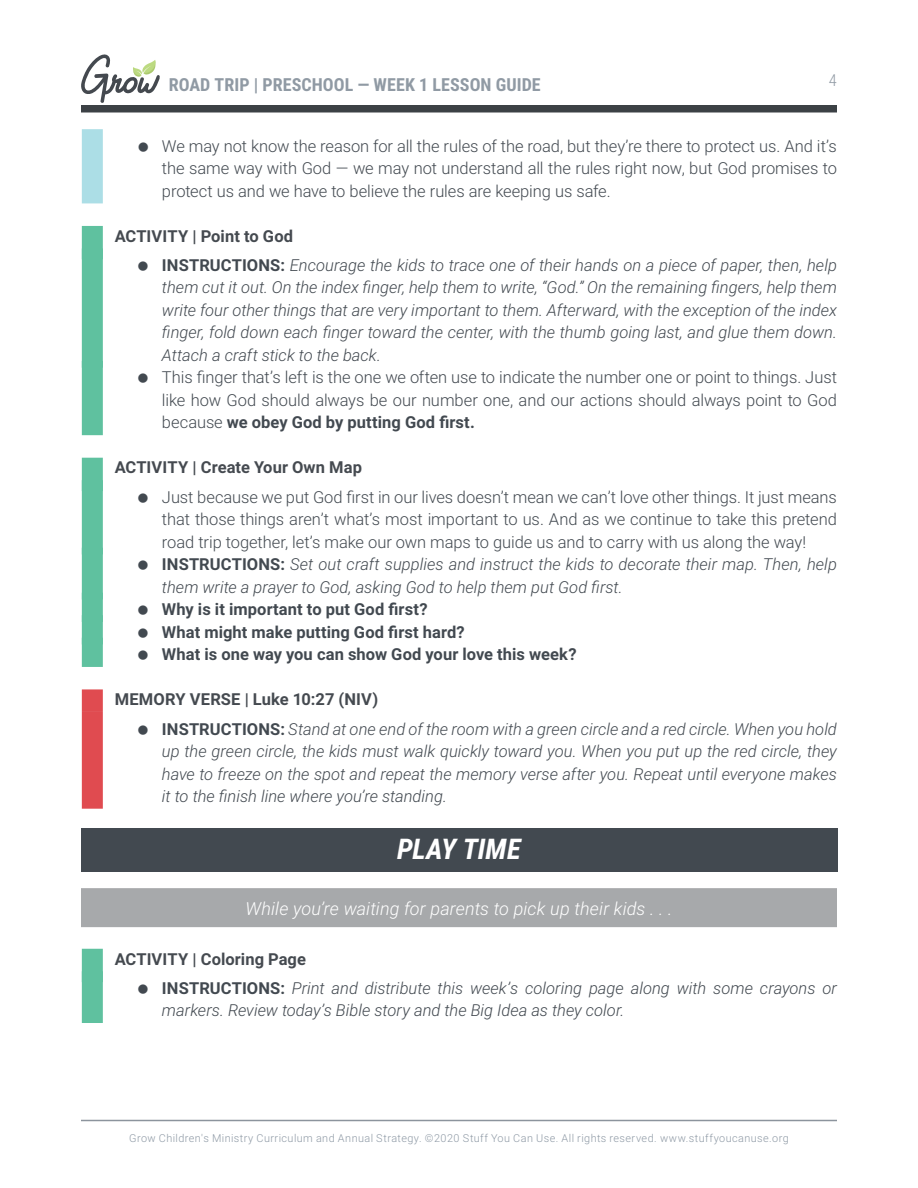
<style>
.page{position:relative;width:918px;height:1188px;background:#fff}
.page>*{position:absolute;margin:0;border:0;box-sizing:border-box;transform-origin:0 0}
.t1{font:italic 700 28.5px "Roboto Condensed";color:#fff}
.t2{font:italic 300 18px "Roboto";letter-spacing:.005em;color:#fff}
.t3{font:700 18px "Roboto Condensed";letter-spacing:.005em;color:#909aa4}
.t4{font:italic 300 16.5px/22.5px "Roboto";color:#424950}
.t5{font:300 16.5px/22.5px "Roboto";letter-spacing:-.005em;color:#424950;text-align:justify}
.t6{font:700 16.5px/22.5px "Roboto";letter-spacing:.005em;color:#424950}
.t7{font:700 16.5px "Roboto";letter-spacing:.005em;color:#454a50}
.t8{font:300 16.5px "Roboto Condensed";color:#909aa4}
.t9{font:300 10.8px "Roboto";letter-spacing:.04em;color:#8e99a5}
.s1{font-weight:700;font-style:normal;color:#454a50}
.s2{font-weight:700;font-style:normal}
.s3{font-weight:700}
.s4{font-style:italic}
</style>
<div class="page">
<div style="left:81px;top:105px;width:756px;height:7px;background:#3c4145"></div>
<svg style="left:81px;top:54px;width:79px;height:49px"></svg>
<hr style="left:81px;top:1120px;width:756px;height:1px;background:#8c949d">
<div style="left:82px;top:129px;width:21px;height:74px;background:#acdee6"></div>
<div style="left:82px;top:226px;width:21px;height:33px;background:#5fc19f"></div>
<div style="left:82px;top:248px;width:21px;height:120px;background:#5fc19f"></div>
<div style="left:82px;top:361px;width:21px;height:74px;background:#5fc19f"></div>
<div style="left:82px;top:458px;width:21px;height:33px;background:#5fc19f"></div>
<div style="left:82px;top:480px;width:21px;height:74px;background:#5fc19f"></div>
<div style="left:82px;top:548px;width:21px;height:51px;background:#5fc19f"></div>
<div style="left:82px;top:593px;width:21px;height:29px;background:#5fc19f"></div>
<div style="left:82px;top:615px;width:21px;height:29px;background:#5fc19f"></div>
<div style="left:82px;top:638px;width:21px;height:29px;background:#5fc19f"></div>
<div style="left:82px;top:689px;width:21px;height:23px;background:#e04b50"></div>
<div style="left:82px;top:712px;width:21px;height:97px;background:#e04b50"></div>
<div style="left:81px;top:828px;width:756px;height:43px;background:#424950"></div>
<div style="left:81px;top:888px;width:756px;height:39px;background:#a7a9ab"></div>
<div style="left:82px;top:949px;width:21px;height:33px;background:#5fc19f"></div>
<div style="left:82px;top:971px;width:21px;height:52px;background:#5fc19f"></div>
<p class="t3" style="left:169px;top:78px;width:374px">ROAD TRIP | PRESCHOOL — WEEK 1 LESSON GUIDE</p>
<p class="t8" style="left:829px;top:70px;width:10px">4</p>
<p class="t5" style="left:162px;top:136px;width:676px">We may not know the reason for all the rules of the road, but they’re there to protect us. And it’s the same way with God — we may not understand all the rules right now, but God promises to protect us and we have to believe the rules are keeping us safe.</p>
<p class="t4" style="left:162px;top:222px;width:677px;line-height:29.2px;text-indent:-47px"><span class="s1">ACTIVITY | Point to God<br></span><span class="s2">INSTRUCTIONS:</span> Encourage the kids to trace one of their hands on a piece of paper, then, help</p>
<p class="t4" style="left:162px;top:276px;width:677px;text-align:justify">them cut it out. On the index finger, help them to write, “God.” On the remaining fingers, help them write four other things that are very important to them. Afterward, with the exception of the index finger, fold down each finger toward the center, with the thumb going last, and glue them down.<br>Attach a craft stick to the back.</p>
<p class="t5" style="left:162px;top:366px;width:677px">This finger that’s left is the one we often use to indicate the number one or point to things. Just like how God should always be our number one, and our actions should always point to God because <span class="s3">we obey God by putting God first.</span></p>
<p class="t7" style="left:115px;top:461px;width:249px">ACTIVITY | Create Your Own Map</p>
<p class="t5" style="left:162px;top:485px;width:677px;text-align:left">Just because we put God first in our lives doesn’t mean we can’t love other things. It just means that those things aren’t what’s most important to us. And as we continue to take this pretend road trip together, let’s make our own maps to guide us and to carry with us along the way!<br><span class="s3">INSTRUCTIONS:</span> <span class="s4">Set out craft supplies and instruct the kids to decorate their map. Then, help them write a prayer to God, asking God to help them put God first.</span></p>
<p class="t6" style="left:162px;top:598px;width:416px">Why is it important to put God first?<br>What might make putting God first hard?<br>What is one way you can show God your love this week?</p>
<p class="t4" style="left:162px;top:686px;width:676px;line-height:29.2px;text-indent:-47px"><span class="s1">MEMORY VERSE | Luke 10:27 (NIV)<br></span><span class="s2">INSTRUCTIONS:</span> Stand at one end of the room with a green circle and a red circle. When you hold</p>
<p class="t4" style="left:162px;top:741px;width:677px;text-align:justify">up the green circle, the kids must walk quickly toward you. When you put up the red circle, they have to freeze on the spot and repeat the memory verse after you. Repeat until everyone makes it to the finish line where you’re standing.</p>
<h1 class="t1" style="left:397px;top:832px;width:125px">PLAY TIME</h1>
<p class="t2" style="left:246px;top:900px;width:428px">While you’re waiting for parents to pick up their kids . . .</p>
<p class="t4" style="left:162px;top:945px;width:677px;line-height:29.2px;text-indent:-47px"><span class="s1">ACTIVITY | Coloring Page<br></span><span class="s2">INSTRUCTIONS:</span> Print and distribute this week’s coloring page along with some crayons or</p>
<p class="t4" style="left:162px;top:1000px;width:464px">markers. Review today’s Bible story and the Big Idea as they color.</p>
<p class="t9" style="left:129px;top:1134px;width:661px">Grow Children's Ministry Curriculum and Annual Strategy. ©2020 Stuff You Can Use. All rights reserved. www.stuffyoucanuse.org</p>
</div>
